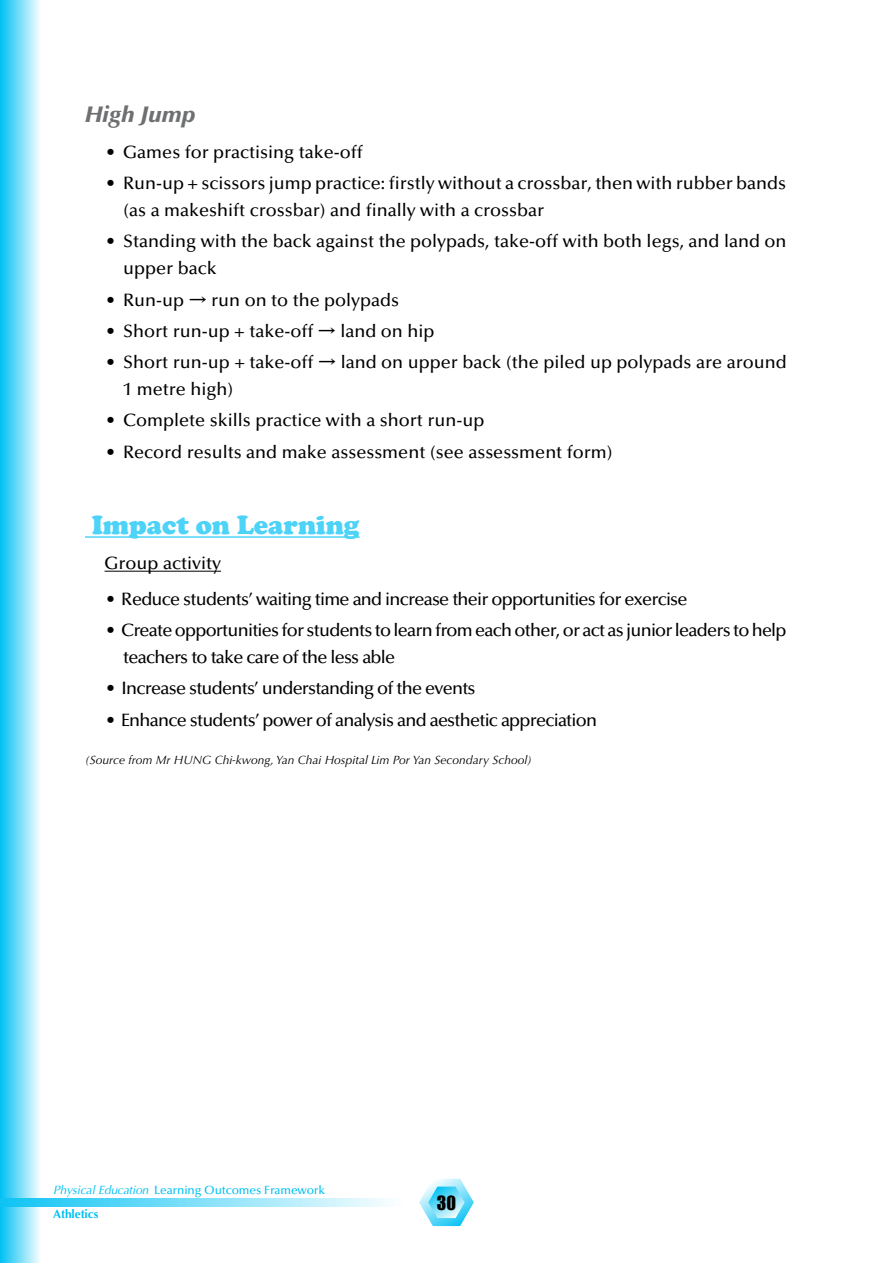
<style>
.page{position:relative;width:893px;height:1263px;background:#fff}
.page>*{position:absolute;margin:0;border:0;box-sizing:border-box;transform-origin:0 0}
.t1{font:900 27px "Cooper";color:#4dd3f7}
.t2{font:italic 900 22.5px "Optima";color:#6d6f71}
.t3{font:500 18px/27px "Optima";color:#000}
.t4{font:500 18px/27px "Optima";letter-spacing:-.04em;color:#000}
.t5{font:18px "Impact";color:#000}
.t6{font:italic 12px "Optima";color:#000}
.t7{font:500 12px/24.8px "Optima";letter-spacing:-.01em;color:#00c0f3}
.s1{font-family:"MS Gothic";font-weight:400}
.s2{font-weight:400;font-style:italic}
.s3{font-weight:700}
</style>
<div class="page">
<div style="left:0;top:0;width:41px;height:1263px;background:linear-gradient(to right,#00c0f3,#fafeff)"></div>
<svg style="left:419px;top:1179px;width:55px;height:47px"></svg>
<svg style="left:0;top:1198px;width:388px;height:9px"></svg>
<hr style="left:85px;top:536px;width:275px;height:2px;background:#4dd3f7">
<hr style="left:105px;top:571px;width:116px;height:1px;background:#000">
<p class="t2" style="left:85px;top:101px;width:112px">High Jump</p>
<p class="t3" style="left:106px;top:139px;width:258px">• Games for practising take-off</p>
<p class="t3" style="left:123px;top:170px;width:664px;text-indent:-17px">• Run-up + scissors jump practice: firstly without a crossbar, then with rubber bands (as a makeshift crossbar) and finally with a crossbar</p>
<p class="t3" style="left:123px;top:228px;width:665px;text-indent:-17px">• Standing with the back against the polypads, take-off with both legs, and land on upper back</p>
<p class="t3" style="left:106px;top:286px;width:294px">• Run-up <span class="s1">→</span> run on to the polypads</p>
<p class="t3" style="left:106px;top:318px;width:330px">• Short run-up + take-off <span class="s1">→</span> land on hip</p>
<p class="t3" style="left:123px;top:349px;width:665px;text-indent:-17px">• Short run-up + take-off <span class="s1">→</span> land on upper back (the piled up polypads are around<br>1 metre high)</p>
<p class="t3" style="left:106px;top:407px;width:380px">• Complete skills practice with a short run-up</p>
<p class="t3" style="left:106px;top:438px;width:508px">• Record results and make assessment (see assessment form)</p>
<h1 class="t1" style="left:92px;top:509px;width:269px">Impact on Learning</h1>
<p class="t3" style="left:105px;top:550px;width:118px">Group activity</p>
<p class="t4" style="left:106px;top:586px;width:583px">• Reduce students’ waiting time and increase their opportunities for exercise</p>
<p class="t4" style="left:123px;top:617px;width:665px;text-indent:-17px">• Create opportunities for students to learn from each other, or act as junior leaders to help teachers to take care of the less able</p>
<p class="t4" style="left:106px;top:675px;width:371px">• Increase students’ understanding of the events</p>
<p class="t4" style="left:106px;top:706px;width:492px">• Enhance students’ power of analysis and aesthetic appreciation</p>
<p class="t6" style="left:85px;top:753px;width:448px">(Source from Mr HUNG Chi-kwong, Yan Chai Hospital Lim Por Yan Secondary School)</p>
<p class="t7" style="left:53px;top:1177px;width:273px"><span class="s2">Physical Education</span> Learning Outcomes Framework<br><span class="s3">Athletics</span></p>
<p class="t5" style="left:437px;top:1192px;width:21px">30</p>
</div>
